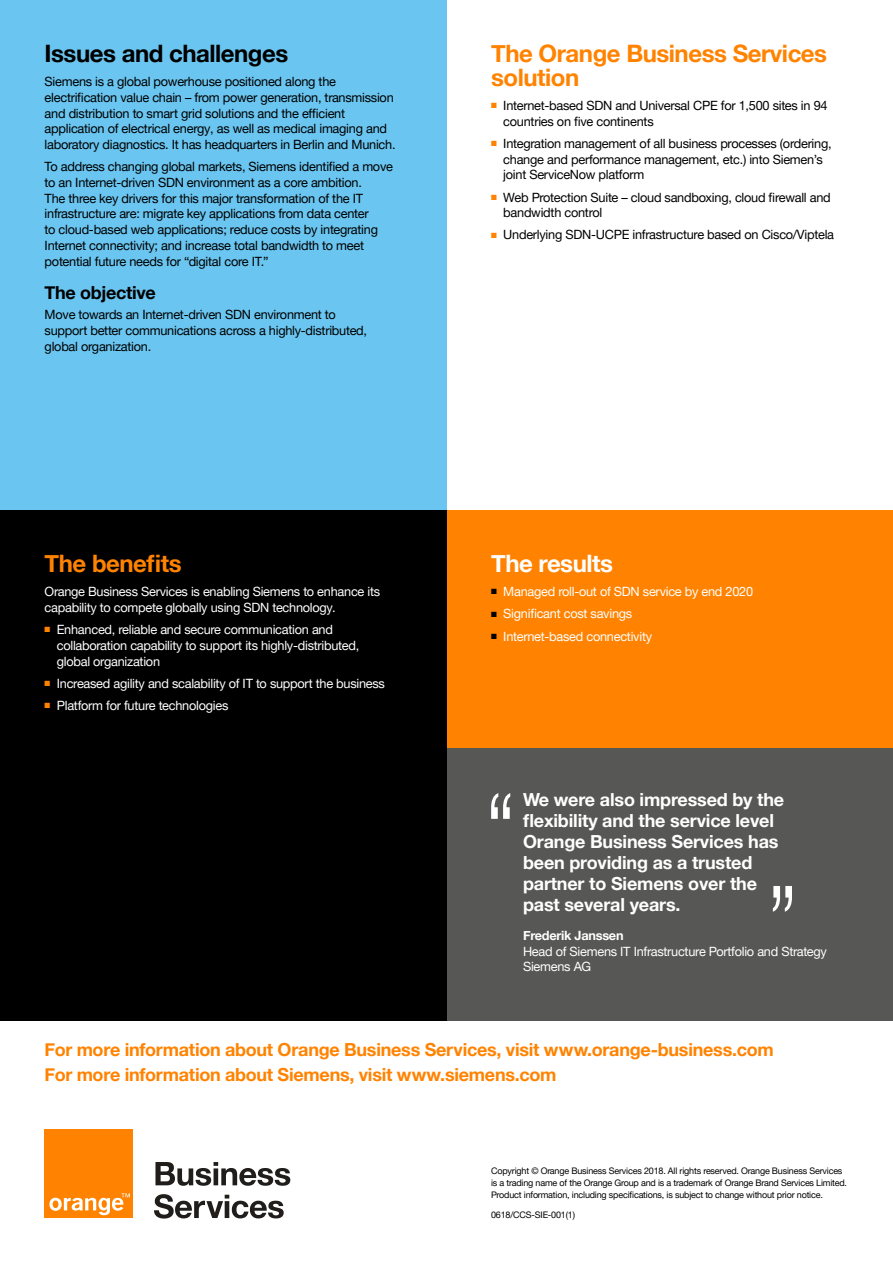
<style>
.page{position:relative;width:893px;height:1263px;background:#fff}
.page>*{position:absolute;margin:0;border:0;box-sizing:border-box;transform-origin:0 0}
.t1{font:700 24px/24px "Helvetica Neue";letter-spacing:-.02em;color:#ff8300}
.t2{font:700 24px "Helvetica Neue";letter-spacing:-.02em;color:#000}
.t3{font:700 24px "Helvetica Neue";letter-spacing:-.02em;color:#fff}
.t4{font:700 18px/21px "Helvetica Neue";letter-spacing:-.01em;color:#fff}
.t5{font:700 18px/25.2px "Helvetica Neue";letter-spacing:-.015em;color:#ff8300}
.t6{font:700 18px "Helvetica Neue";letter-spacing:-.02em;color:#000}
.t7{font:12.75px/15.8px "Helvetica Neue";letter-spacing:-.02em;color:#000}
.t8{font:12.75px/15.8px "Helvetica Neue";letter-spacing:-.02em;color:#fff}
.t9{font:700 12.75px "Helvetica Neue";letter-spacing:-.02em;color:#fff}
.t10{font:9px/12px "Helvetica Neue";letter-spacing:-.02em;color:#000}
.s1{color:#ff8300}
.s2{color:#000}
</style>
<div class="page">
<div style="left:0;top:0;width:446px;height:510px;background:#6ac5f0"></div>
<div style="left:446px;top:510px;width:447px;height:238px;background:#ff8300"></div>
<div style="left:446px;top:748px;width:447px;height:272px;background:#575756"></div>
<div style="left:0;top:510px;width:446px;height:510px;background:#000"></div>
<div style="left:45px;top:1129px;width:88px;height:89px;background:#ff8300"></div>
<svg style="left:49px;top:1193px;width:81px;height:22px"></svg>
<svg style="left:155px;top:1162px;width:135px;height:24px"></svg>
<svg style="left:154px;top:1194px;width:130px;height:24px"></svg>
<svg style="left:491px;top:793px;width:19px;height:26px"></svg>
<svg style="left:773px;top:886px;width:19px;height:26px"></svg>
<h1 class="t2" style="left:45px;top:34px;width:245px">Issues and challenges</h1>
<p class="t7" style="left:45px;top:74px;width:352px">Siemens is a global powerhouse positioned along the electrification value chain – from power generation, transmission and distribution to smart grid solutions and the efficient application of electrical energy, as well as medical imaging and laboratory diagnostics. It has headquarters in Berlin and Munich.</p>
<p class="t7" style="left:45px;top:159px;width:350px">To address changing global markets, Siemens identified a move to an Internet-driven SDN environment as a core ambition.<br>The three key drivers for this major transformation of the IT infrastructure are: migrate key applications from data center<br>to cloud-based web applications; reduce costs by integrating Internet connectivity; and increase total bandwidth to meet potential future needs for “digital core IT.”</p>
<h2 class="t6" style="left:45px;top:279px;width:113px">The objective</h2>
<p class="t7" style="left:45px;top:307px;width:324px">Move towards an Internet-driven SDN environment to support better communications across a highly-distributed, global organization.</p>
<h1 class="t1" style="left:45px;top:552px;width:138px">The benefits</h1>
<p class="t8" style="left:45px;top:584px;width:337px">Orange Business Services is enabling Siemens to enhance its capability to compete globally using SDN technology.</p>
<p class="t8" style="left:57px;top:622px;width:304px;text-indent:-12px"><span class="s1">■</span> Enhanced, reliable and secure communication and collaboration capability to support its highly-distributed, global organization</p>
<p class="t8" style="left:45px;top:675px;width:342px"><span class="s1">■</span> Increased agility and scalability of IT to support the business</p>
<p class="t8" style="left:45px;top:697px;width:185px"><span class="s1">■</span> Platform for future technologies</p>
<h1 class="t1" style="left:491px;top:42px;width:337px">The Orange Business Services solution</h1>
<p class="t7" style="left:503px;top:98px;width:326px;text-indent:-12px"><span class="s1">■</span> Internet-based SDN and Universal CPE for 1,500 sites in 94 countries on five continents</p>
<p class="t7" style="left:503px;top:135px;width:330px;text-indent:-12px"><span class="s1">■</span> Integration management of all business processes (ordering, change and performance management, etc.) into Siemen’s joint ServiceNow platform</p>
<p class="t7" style="left:503px;top:189px;width:329px;text-indent:-12px"><span class="s1">■</span> Web Protection Suite – cloud sandboxing, cloud firewall and bandwidth control</p>
<p class="t7" style="left:491px;top:227px;width:344px"><span class="s1">■</span> Underlying SDN-UCPE infrastructure based on Cisco/Viptela</p>
<h1 class="t3" style="left:491px;top:545px;width:123px">The results</h1>
<p class="t8" style="left:491px;top:584px;width:263px"><span class="s2">■</span> Managed roll-out of SDN service by end 2020</p>
<p class="t8" style="left:491px;top:606px;width:143px"><span class="s2">■</span> Significant cost savings</p>
<p class="t8" style="left:491px;top:628px;width:162px"><span class="s2">■</span> Internet-based connectivity</p>
<h2 class="t4" style="left:523px;top:790px;width:263px">We were also impressed by the flexibility and the service level<br>Orange Business Services has been providing as a trusted partner to Siemens over the past several years.</h2>
<p class="t9" style="left:523px;top:925px;width:102px">Frederik Janssen</p>
<p class="t8" style="left:523px;top:943px;width:305px">Head of Siemens IT Infrastructure Portfolio and Strategy<br>Siemens AG</p>
<h2 class="t5" style="left:45px;top:1038px;width:730px">For more information about Orange Business Services, visit www.orange-business.com<br>For more information about Siemens, visit www.siemens.com</h2>
<p class="t10" style="left:491px;top:1164px;width:357px">Copyright © Orange Business Services 2018. All rights reserved. Orange Business Services is a trading name of the Orange Group and is a trademark of Orange Brand Services Limited.<br>Product information, including specifications, is subject to change without prior notice.</p>
<p class="t10" style="left:491px;top:1209px;width:85px">0618/CCS-SIE-001(1)</p>
</div>
